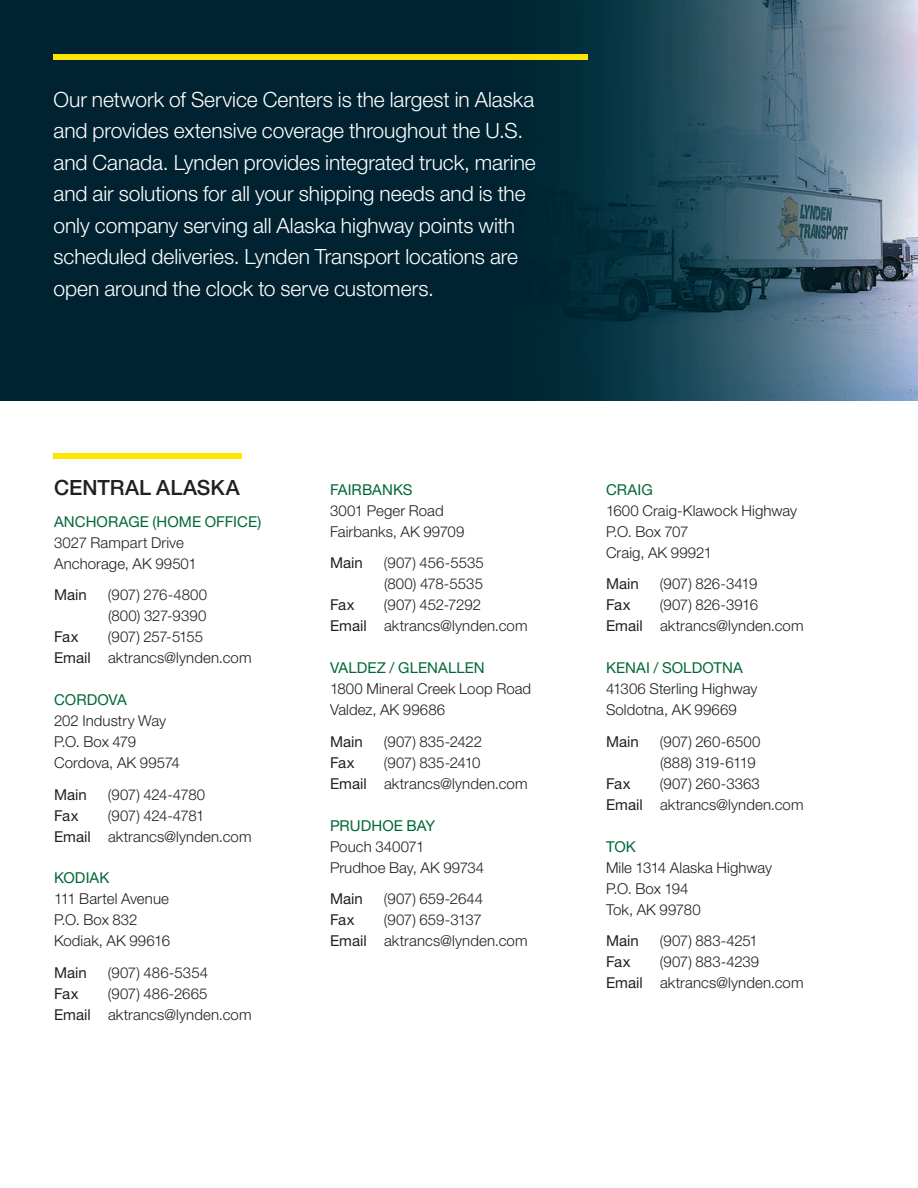
<style>
.page{position:relative;width:918px;height:1188px;background:#fff}
.page>*{position:absolute;margin:0;border:0;box-sizing:border-box;transform-origin:0 0}
.t1{font:300 21px/31.5px "Helvetica Neue LT Std";color:#fff}
.t2{font:500 21px "Helvetica Neue LT Std";color:#231f20}
.t3{font:300 15px/21px "Helvetica Neue LT Std";letter-spacing:.005em;color:#231f20}
.t4{font:15px "Helvetica Neue LT Std";letter-spacing:.005em;color:#006737}
.t5{font:15px "Helvetica Neue LT Std";letter-spacing:.005em;color:#231f20}
.t6{font:300 15px "Helvetica Neue LT Std";letter-spacing:-.03em;color:#231f20}
.t7{font:300 15px "Helvetica Neue LT Std";letter-spacing:-.015em;color:#231f20}
.t8{font:300 15px "Helvetica Neue LT Std";letter-spacing:-.025em;color:#231f20}
.s1{font-weight:400}
</style>
<div class="page">
<div style="left:0;top:0;width:918px;height:401px;background:#002231"></div>
<img style="left:514px;top:0;width:404px;height:400px">
<div style="left:53px;top:453px;width:189px;height:5px;background:#ffe601"></div>
<div style="left:53px;top:54px;width:535px;height:5px;background:#ffe601"></div>
<p class="t1" style="left:53px;top:83px;width:484px">Our network of Service Centers is the largest in Alaska and provides extensive coverage throughout the U.S. and Canada. Lynden provides integrated truck, marine and air solutions for all your shipping needs and is the only company serving all Alaska highway points with scheduled deliveries. Lynden Transport locations are open around the clock to serve customers.</p>
<h1 class="t2" style="left:54px;top:475px;width:187px">CENTRAL ALASKA</h1>
<p class="t4" style="left:54px;top:512px;width:209px">ANCHORAGE (HOME OFFICE)</p>
<p class="t3" style="left:54px;top:531px;width:144px">3027 Rampart Drive<br>Anchorage, AK 99501</p>
<p class="t5" style="left:54px;top:586px;width:34px">Main</p>
<p class="t3" style="left:108px;top:584px;width:101px">(907) 276-4800 (800) 327-9390</p>
<p class="t5" style="left:54px;top:628px;width:26px">Fax</p>
<p class="t3" style="left:54px;top:626px;width:199px;text-align:center">(907) 257-5155<br><span class="s1">Email</span> aktrancs@lynden.com</p>
<p class="t4" style="left:54px;top:691px;width:74px">CORDOVA</p>
<p class="t3" style="left:54px;top:710px;width:127px">202 Industry Way<br>P.O. Box 479<br>Cordova, AK 99574</p>
<p class="t5" style="left:54px;top:785px;width:34px">Main</p>
<p class="t6" style="left:108px;top:785px;width:99px">(907) 424-4780</p>
<p class="t5" style="left:54px;top:806px;width:26px">Fax</p>
<p class="t3" style="left:54px;top:804px;width:199px;text-align:center">(907) 424-4781<br><span class="s1">Email</span> aktrancs@lynden.com</p>
<p class="t4" style="left:54px;top:869px;width:57px">KODIAK</p>
<p class="t3" style="left:54px;top:888px;width:118px">111 Bartel Avenue<br>P.O. Box 832<br>Kodiak, AK 99616</p>
<p class="t5" style="left:54px;top:964px;width:34px">Main</p>
<p class="t3" style="left:108px;top:962px;width:102px">(907) 486-5354</p>
<p class="t5" style="left:54px;top:985px;width:26px">Fax</p>
<p class="t3" style="left:54px;top:983px;width:199px;text-indent:54px">(907) 486-2665<br><span class="s1">Email</span> aktrancs@lynden.com</p>
<p class="t4" style="left:330px;top:481px;width:84px">FAIRBANKS</p>
<p class="t3" style="left:330px;top:500px;width:136px">3001 Peger Road<br>Fairbanks, AK 99709</p>
<p class="t5" style="left:330px;top:554px;width:34px">Main</p>
<p class="t3" style="left:384px;top:552px;width:101px">(907) 456-5535 (800) 478-5535</p>
<p class="t5" style="left:330px;top:596px;width:26px">Fax</p>
<p class="t3" style="left:330px;top:594px;width:199px;text-align:center">(907) 452-7292<br><span class="s1">Email</span> aktrancs@lynden.com</p>
<p class="t4" style="left:330px;top:659px;width:156px">VALDEZ / GLENALLEN</p>
<p class="t3" style="left:330px;top:678px;width:203px">1800 Mineral Creek Loop Road<br>Valdez, AK 99686</p>
<p class="t5" style="left:330px;top:733px;width:34px">Main</p>
<p class="t3" style="left:384px;top:731px;width:100px">(907) 835-2422</p>
<p class="t5" style="left:330px;top:754px;width:26px">Fax</p>
<p class="t3" style="left:330px;top:752px;width:199px;text-align:center">(907) 835-2410<br><span class="s1">Email</span> aktrancs@lynden.com</p>
<p class="t4" style="left:330px;top:817px;width:107px">PRUDHOE BAY</p>
<p class="t3" style="left:330px;top:836px;width:156px">Pouch 340071<br>Prudhoe Bay, AK 99734</p>
<p class="t5" style="left:330px;top:890px;width:34px">Main</p>
<p class="t3" style="left:384px;top:888px;width:101px">(907) 659-2644</p>
<p class="t5" style="left:330px;top:911px;width:26px">Fax</p>
<p class="t3" style="left:330px;top:909px;width:199px;text-align:center">(907) 659-3137<br><span class="s1">Email</span> aktrancs@lynden.com</p>
<p class="t4" style="left:606px;top:481px;width:48px">CRAIG</p>
<p class="t3" style="left:606px;top:500px;width:193px">1600 Craig-Klawock Highway<br>P.O. Box 707<br>Craig, AK 99921</p>
<p class="t5" style="left:606px;top:575px;width:34px">Main</p>
<p class="t7" style="left:660px;top:575px;width:99px">(907) 826-3419</p>
<p class="t5" style="left:606px;top:596px;width:26px">Fax</p>
<p class="t3" style="left:606px;top:594px;width:199px;text-align:center">(907) 826-3916<br><span class="s1">Email</span> aktrancs@lynden.com</p>
<p class="t4" style="left:606px;top:659px;width:139px">KENAI / SOLDOTNA</p>
<p class="t3" style="left:606px;top:678px;width:153px">41306 Sterling Highway<br>Soldotna, AK 99669</p>
<p class="t5" style="left:606px;top:733px;width:34px">Main</p>
<p class="t3" style="left:660px;top:731px;width:102px">(907) 260-6500 (888) 319-6119</p>
<p class="t5" style="left:606px;top:775px;width:26px">Fax</p>
<p class="t3" style="left:606px;top:773px;width:199px;text-indent:54px">(907) 260-3363<br><span class="s1">Email</span> aktrancs@lynden.com</p>
<p class="t4" style="left:606px;top:838px;width:31px">TOK</p>
<p class="t3" style="left:606px;top:857px;width:168px">Mile 1314 Alaska Highway<br>P.O. Box 194<br>Tok, AK 99780</p>
<p class="t5" style="left:606px;top:932px;width:34px">Main</p>
<p class="t8" style="left:660px;top:932px;width:99px">(907) 883-4251</p>
<p class="t5" style="left:606px;top:953px;width:26px">Fax</p>
<p class="t3" style="left:606px;top:951px;width:199px;text-indent:54px">(907) 883-4239<br><span class="s1">Email</span> aktrancs@lynden.com</p>
</div>
